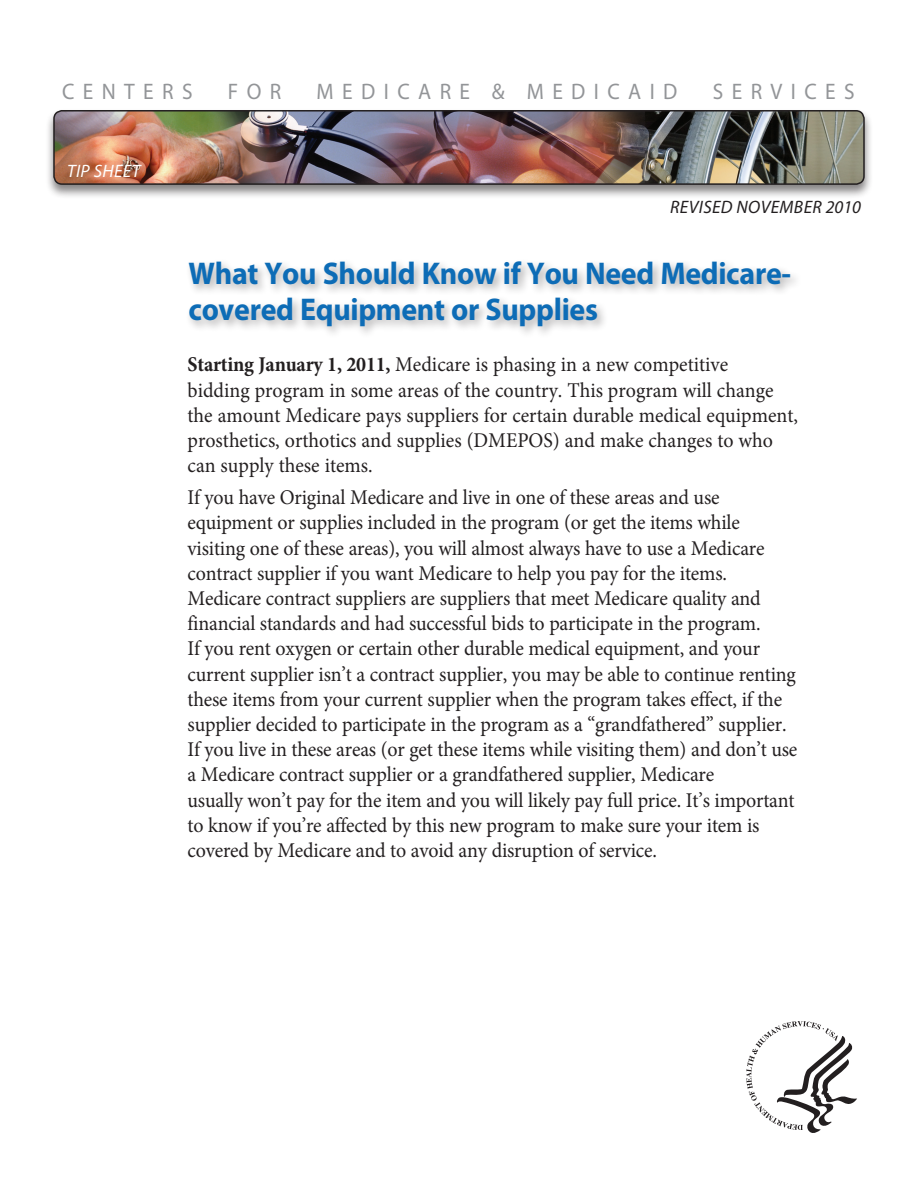
<style>
.page{position:relative;width:918px;height:1188px;background:#fff}
.page>*{position:absolute;margin:0;border:0;box-sizing:border-box;transform-origin:0 0}
.Partner_tip_sht_TITL{font:700 31.5px/36px "Myriad Pro";letter-spacing:-.01em;color:#0d6cb6;scale:.95 1}
.t1{font:22.5px "Myriad Pro";letter-spacing:.395em;color:#939598;scale:.95 1}
.Partner_tip_sht_TITL-2{font:21px/25.2px "Minion Pro";letter-spacing:-.01em;color:#231f20;scale:.95 1}
.t2{font:italic 18px "Myriad Pro";letter-spacing:.02em;color:#231f20}
.t3{font:italic 18px "Myriad Pro";letter-spacing:.02em;color:#fff}
.s1{font-weight:700}
</style>
<div class="page">
<svg style="left:746px;top:1021px;width:111px;height:112px"></svg>
<div style="left:45px;top:108px;width:828px;height:92px;background:#231f20;opacity:.55"></div>
<img style="left:54px;top:111px;width:810px;height:73px">
<div style="left:53px;top:110px;width:812px;height:75px;border:2px solid #231f20;border-radius:8px"></div>
<div style="left:186px;top:258px;width:616px;height:81px;background:#231f20;opacity:.35"></div>
<p class="t1" style="left:62px;top:77px;width:139px">CENTERS</p>
<p class="t1" style="left:228px;top:77px;width:58px">FOR</p>
<p class="t1" style="left:317px;top:77px;width:381px">MEDICARE &amp; MEDICAID</p>
<p class="t1" style="left:713px;top:77px;width:151px">SERVICES</p>
<p class="t3" style="left:67px;top:159px;width:75px">TIP SHEET</p>
<p class="t2" style="left:670px;top:196px;width:193px">REVISED NOVEMBER 2010</p>
<p class="Partner_tip_sht_TITL" style="left:188px;top:255px;width:636px">What You Should Know if You Need Medicare&shy;covered Equipment or Supplies</p>
<p class="Partner_tip_sht_TITL-2" style="left:188px;top:352px;width:644px"><span class="s1">Starting January 1, 2011,</span> Medicare is phasing in a new competitive<br>bidding program in some areas of the country. This program will change the amount Medicare pays suppliers for certain durable medical equipment, prosthetics, orthotics and supplies (DMEPOS) and make changes to who can supply these items.</p>
<p class="Partner_tip_sht_TITL-2" style="left:188px;top:485px;width:643px">If you have Original Medicare and live in one of these areas and use equipment or supplies included in the program (or get the items while visiting one of these areas), you will almost always have to use a Medicare contract supplier if you want Medicare to help you pay for the items.<br>Medicare contract suppliers are suppliers that meet Medicare quality and financial standards and had successful bids to participate in the program.<br>If you rent oxygen or certain other durable medical equipment, and your current supplier isn’t a contract supplier, you may be able to continue renting these items from your current supplier when the program takes effect, if the supplier decided to participate in the program as a “grandfathered” supplier.<br>If you live in these areas (or get these items while visiting them) and don’t use a Medicare contract supplier or a grandfathered supplier, Medicare<br>usually won’t pay for the item and you will likely pay full price. It’s important to know if you’re affected by this new program to make sure your item is covered by Medicare and to avoid any disruption of service.</p>
</div>
